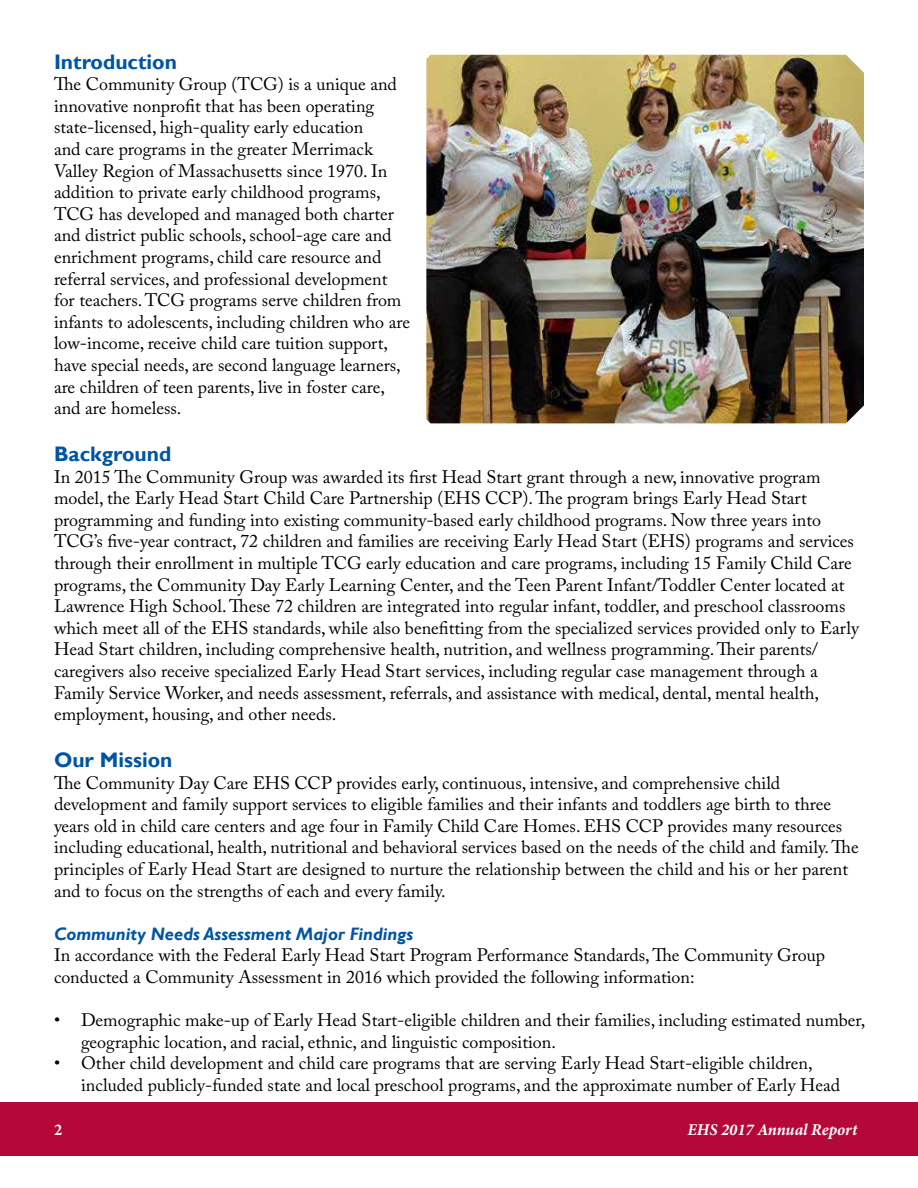
<style>
.page{position:relative;width:918px;height:1188px;background:#fff}
.page>*{position:absolute;margin:0;border:0;box-sizing:border-box;transform-origin:0 0}
.t1{font:700 21px "Gill Sans";color:#0054a4}
.t2{font:18px/21.6px "Adobe Caslon Pro";color:#000}
.t3{font:italic 700 18px "Gill Sans";color:#0054a4}
.t4{font:italic 700 16.5px "Minion Pro";color:#fff}
.t5{font:700 16.5px "Minion Pro";color:#fff}
</style>
<div class="page">
<div style="left:0;top:1102px;width:918px;height:54px;background:#b30838"></div>
<img style="left:426px;top:55px;width:438px;height:368px">
<p class="t1" style="left:54px;top:49px;width:125px">Introduction</p>
<p class="t2" style="left:54px;top:73px;width:358px">The Community Group (TCG) is a unique and innovative nonprofit that has been operating state-licensed, high-quality early education<br>and care programs in the greater Merrimack Valley Region of Massachusetts since 1970. In addition to private early childhood programs, TCG has developed and managed both charter and district public schools, school-age care and enrichment programs, child care resource and referral services, and professional development for teachers. TCG programs serve children from infants to adolescents, including children who are low-income, receive child care tuition support, have special needs, are second language learners, are children of teen parents, live in foster care, and are homeless.</p>
<p class="t1" style="left:54px;top:441px;width:119px">Background</p>
<p class="t2" style="left:54px;top:465px;width:807px">In 2015 The Community Group was awarded its first Head Start grant through a new, innovative program model, the Early Head Start Child Care Partnership (EHS CCP). The program brings Early Head Start programming and funding into existing community-based early childhood programs. Now three years into TCG’s five-year contract, 72 children and families are receiving Early Head Start (EHS) programs and services through their enrollment in multiple TCG early education and care programs, including 15 Family Child Care programs, the Community Day Early Learning Center, and the Teen Parent Infant/Toddler Center located at Lawrence High School. These 72 children are integrated into regular infant, toddler, and preschool classrooms which meet all of the EHS standards, while also benefitting from the specialized services provided only to Early Head Start children, including comprehensive health, nutrition, and wellness programming. Their parents/ caregivers also receive specialized Early Head Start services, including regular case management through a Family Service Worker, and needs assessment, referrals, and assistance with medical, dental, mental health, employment, housing, and other needs.</p>
<p class="t1" style="left:54px;top:747px;width:120px">Our Mission</p>
<p class="t2" style="left:54px;top:771px;width:806px">The Community Day Care EHS CCP provides early, continuous, intensive, and comprehensive child development and family support services to eligible families and their infants and toddlers age birth to three years old in child care centers and age four in Family Child Care Homes. EHS CCP provides many resources including educational, health, nutritional and behavioral services based on the needs of the child and family. The principles of Early Head Start are designed to nurture the relationship between the child and his or her parent and to focus on the strengths of each and every family.</p>
<p class="t3" style="left:54px;top:923px;width:361px">Community Needs Assessment Major Findings</p>
<p class="t2" style="left:54px;top:944px;width:773px">In accordance with the Federal Early Head Start Program Performance Standards, The Community Group conducted a Community Assessment in 2016 which provided the following information:</p>
<p class="t2" style="left:81px;top:1009px;width:786px;text-indent:-27px">• Demographic make-up of Early Head Start-eligible children and their families, including estimated number, geographic location, and racial, ethnic, and linguistic composition.</p>
<p class="t2" style="left:81px;top:1052px;width:761px;text-indent:-27px">• Other child development and child care programs that are serving Early Head Start-eligible children, included publicly-funded state and local preschool programs, and the approximate number of Early Head</p>
<p class="t5" style="left:54px;top:1118px;width:10px">2</p>
<p class="t4" style="left:687px;top:1118px;width:171px">EHS 2017 Annual Report</p>
</div>
